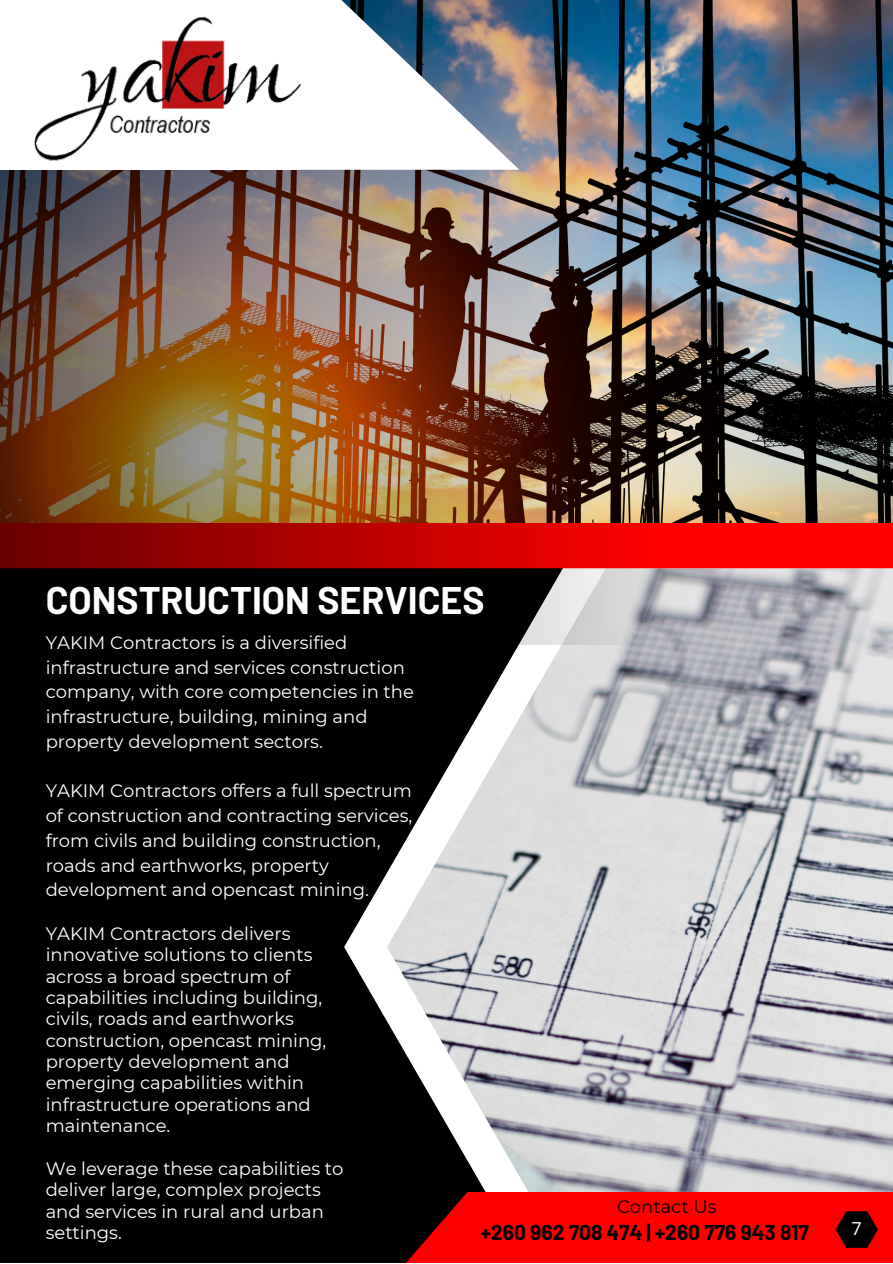
<style>
.page{position:relative;width:893px;height:1264px;background:#fff}
.page>*{position:absolute;margin:0;border:0;box-sizing:border-box;transform-origin:0 0}
.t1{font:700 37.5px "Barlow";color:#fff}
.t2{font:700 21px "Barlow";color:#000}
.t3{font:18px/21.3px "Montserrat";color:#fff}
.t4{font:18px "Montserrat";color:#000}
.t5{font:18px "Open Sans";color:#fff}
</style>
<div class="page">
<div style="left:0;top:0;width:892px;height:1262px;background:#000"></div>
<svg style="left:344px;top:873px;width:43px;height:148px"></svg>
<img style="left:387px;top:568px;width:505px;height:623px">
<img style="left:664px;top:0;width:228px;height:523px">
<div style="left:664px;top:523px;width:228px;height:45px;background:#f00"></div>
<img style="left:0;top:0;width:664px;height:644px">
<div style="left:0;top:0;width:299px;height:169px;background:#fff"></div>
<svg style="left:299px;top:0;width:220px;height:170px"></svg>
<img style="left:34px;top:15px;width:266px;height:148px">
<svg style="left:407px;top:1191px;width:485px;height:71px;fill:#f00"></svg>
<svg style="left:835px;top:1211px;width:42px;height:36px"></svg>
<h1 class="t1" style="left:46px;top:577px;width:440px">CONSTRUCTION SERVICES</h1>
<p class="t3" style="left:46px;top:630px;width:370px;line-height:24.8px">YAKIM Contractors is a diversified infrastructure and services construction company, with core competencies in the infrastructure, building, mining and property development sectors.</p>
<p class="t3" style="left:46px;top:778px;width:368px;line-height:24.8px">YAKIM Contractors offers a full spectrum of construction and contracting services, from civils and building construction, roads and earthworks, property development and opencast mining.</p>
<p class="t3" style="left:46px;top:922px;width:282px">YAKIM Contractors delivers innovative solutions to clients across a broad spectrum of capabilities including building, civils, roads and earthworks construction, opencast mining, property development and emerging capabilities within infrastructure operations and maintenance.</p>
<p class="t3" style="left:46px;top:1157px;width:299px">We leverage these capabilities to deliver large, complex projects and services in rural and urban settings.</p>
<p class="t4" style="left:617px;top:1195px;width:101px">Contact Us</p>
<p class="t2" style="left:481px;top:1218px;width:329px">+260 962 708 474 | +260 776 943 817</p>
<p class="t5" style="left:851px;top:1215px;width:12px">7</p>
</div>
